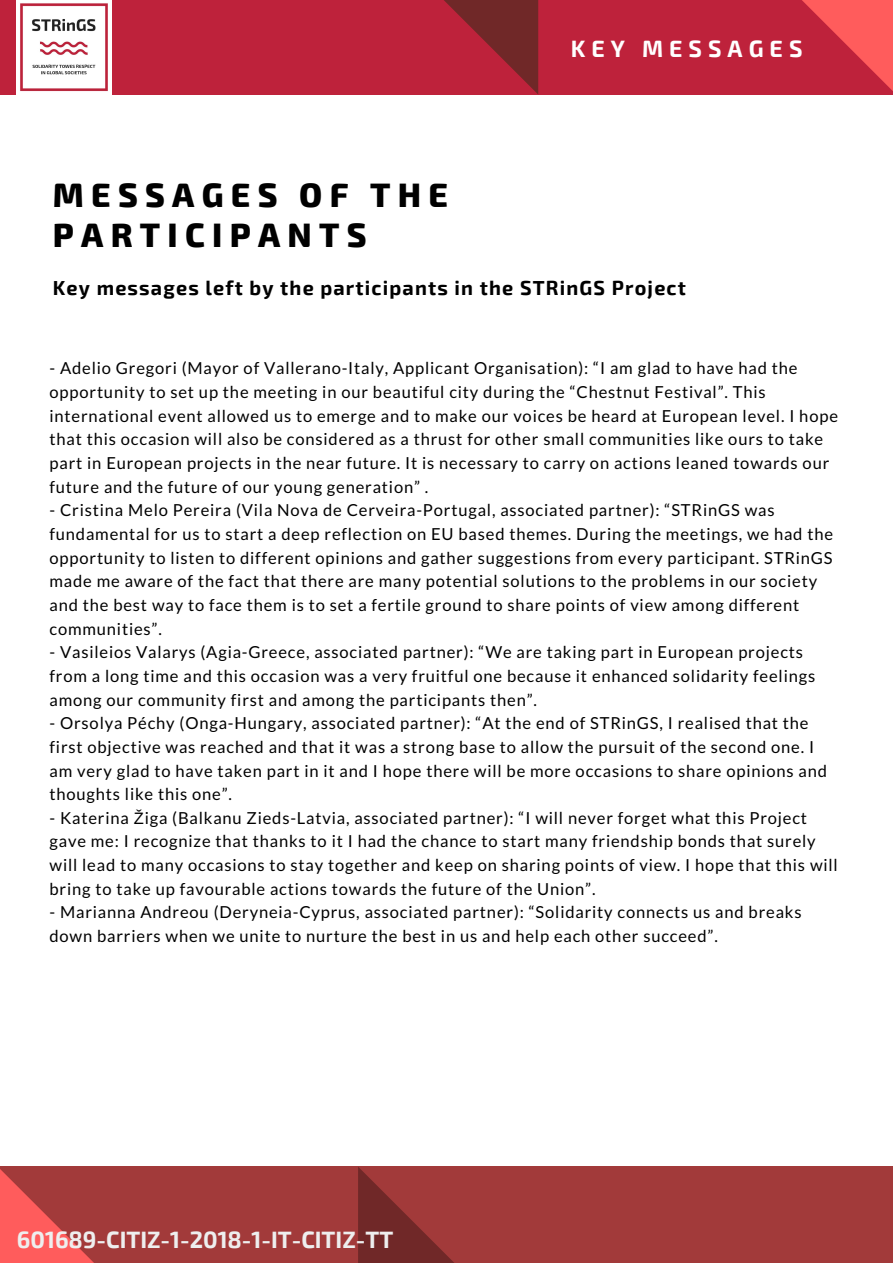
<style>
.page{position:relative;width:893px;height:1263px;background:#fff}
.page>*{position:absolute;margin:0;border:0;box-sizing:border-box;transform-origin:0 0}
.t1{font:800 33.3px/40.5px "Exo 2";letter-spacing:.22em;color:#000}
.t2{font:700 23.25px "Exo 2";color:#eee}
.t3{font:700 23.25px "Exo 2";letter-spacing:.26em;color:#fff}
.t4{font:700 19.8px "Exo 2";letter-spacing:.06em;color:#000}
.t5{font:16.5px/23.7px "Lato";letter-spacing:.05em;color:#000}
.s1{font-family:"Liberation Sans"}
</style>
<div class="page">
<div style="left:0;top:1166px;width:893px;height:97px;background:#a23a3a"></div>
<div style="left:0;top:0;width:893px;height:95px;background:#be223b"></div>
<svg style="left:358px;top:1167px;width:96px;height:96px"></svg>
<svg style="left:444px;top:0;width:94px;height:94px"></svg>
<svg style="left:802px;top:0;width:91px;height:91px"></svg>
<svg style="left:0;top:1169px;width:94px;height:94px"></svg>
<img style="left:17px;top:0;width:94px;height:95px">
<h1 class="t1" style="left:53px;top:173px;width:396px">MESSAGES OF THE<br>PARTICIPANTS</h1>
<h2 class="t3" style="left:571px;top:34px;width:233px">KEY MESSAGES</h2>
<p class="t4" style="left:53px;top:275px;width:635px">Key messages left by the participants in the STRinGS Project</p>
<p class="t5" style="left:50px;top:356px;width:790px">- Adelio Gregori (Mayor of Vallerano-Italy, Applicant Organisation): “I am glad to have had the opportunity to set up the meeting in our beautiful city during the “Chestnut Festival”. This international event allowed us to emerge and to make our voices be heard at European level. I hope that this occasion will also be considered as a thrust for other small communities like ours to take part in European projects in the near future. It is necessary to carry on actions leaned towards our future and the future of our young generation” .</p>
<p class="t5" style="left:50px;top:498px;width:785px">- Cristina Melo Pereira (Vila Nova de Cerveira-Portugal, associated partner): “STRinGS was fundamental for us to start a deep reflection on EU based themes. During the meetings, we had the opportunity to listen to different opinions and gather suggestions from every participant. STRinGS made me aware of the fact that there are many potential solutions to the problems in our society and the best way to face them is to set a fertile ground to share points of view among different communities”.</p>
<p class="t5" style="left:50px;top:640px;width:767px">- Vasileios Valarys (Agia-Greece, associated partner): “We are taking part in European projects from a long time and this occasion was a very fruitful one because it enhanced solidarity feelings among our community first and among the participants then”.</p>
<p class="t5" style="left:50px;top:711px;width:779px">- Orsolya Péchy (Onga-Hungary, associated partner): “At the end of STRinGS, I realised that the first objective was reached and that it was a strong base to allow the pursuit of the second one. I am very glad to have taken part in it and I hope there will be more occasions to share opinions and thoughts like this one”.</p>
<p class="t5" style="left:50px;top:805px;width:790px">- Katerina <span class="s1">Ž</span>iga (Balkanu Zieds-Latvia, associated partner): “I will never forget what this Project gave me: I recognize that thanks to it I had the chance to start many friendship bonds that surely will lead to many occasions to stay together and keep on sharing points of view. I hope that this will bring to take up favourable actions towards the future of the Union”.</p>
<p class="t5" style="left:50px;top:900px;width:753px">- Marianna Andreou (Deryneia-Cyprus, associated partner): “Solidarity connects us and breaks down barriers when we unite to nurture the best in us and help each other succeed”.</p>
<h2 class="t2" style="left:17px;top:1224px;width:378px">601689-CITIZ-1-2018-1-IT-CITIZ-TT</h2>
</div>
